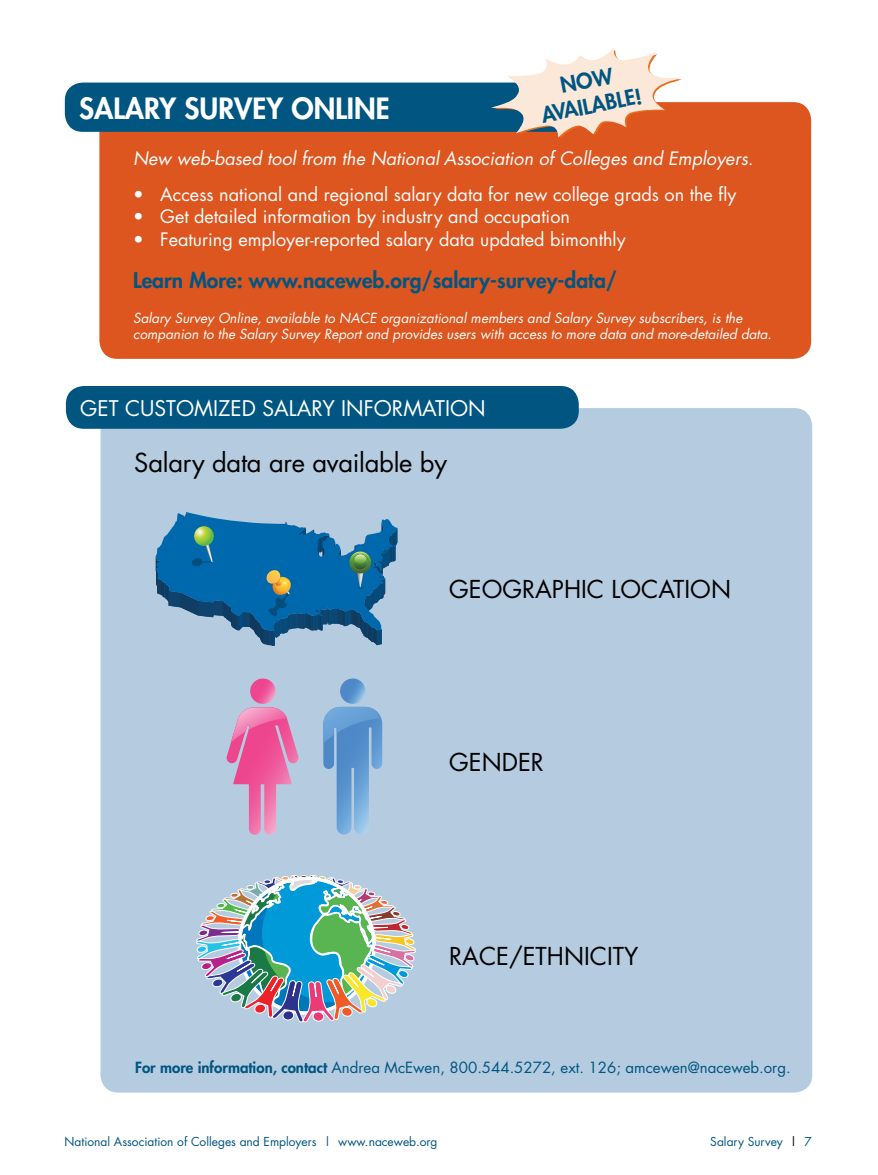
<style>
.page{position:relative;width:878px;height:1175px;background:#fff}
.page>*{position:absolute;margin:0;border:0;box-sizing:border-box;transform-origin:0 0}
.t1{font:800 28.5px "Futura";color:#fff}
.t2{font:25.5px "Futura";letter-spacing:-.01em;color:#000}
.t3{font:24px "Futura";color:#000}
.t4{font:800 21px/25.2px "Futura";color:#005581;text-align:center}
.t5{font:21px "Futura";color:#fff}
.t6{font:18px "Futura";color:#fff}
.t7{font:italic 18px "Futura";color:#fff}
.t8{font:15px "Futura";color:#005581}
.t9{font:italic 13.5px/16.2px "Futura";color:#fff}
.t10{font:12px "Futura";color:#005581}
.s1{font-weight:800}
.s2{color:#000}
</style>
<div class="page">
<div style="left:99px;top:102px;width:712px;height:257px;background:#dd551f;border-radius:18px"></div>
<div style="left:65px;top:83px;width:512px;height:49px;background:#005581;border-radius:18px"></div>
<svg style="left:484px;top:49px;width:204px;height:89px"></svg>
<div style="left:100px;top:408px;width:712px;height:684px;background:#b5cbdf;border-radius:18px"></div>
<div style="left:66px;top:386px;width:512px;height:43px;background:#005581;border-radius:18px"></div>
<svg style="left:156px;top:512px;width:241px;height:134px"></svg>
<svg style="left:250px;top:678px;width:25px;height:26px"></svg>
<svg style="left:340px;top:678px;width:25px;height:26px"></svg>
<svg style="left:226px;top:707px;width:73px;height:127px"></svg>
<svg style="left:323px;top:707px;width:59px;height:127px"></svg>
<svg style="left:196px;top:875px;width:219px;height:147px"></svg>
<h3 class="t4" style="left:534px;top:78px;width:103px;rotate:-11deg">NOW<br>AVAILABLE!</h3>
<h1 class="t1" style="left:79px;top:90px;width:312px">SALARY SURVEY ONLINE</h1>
<h3 class="t7" style="left:133px;top:145px;width:621px">New web-based tool from the National Association of Colleges and Employers.</h3>
<h3 class="t6" style="left:133px;top:181px;width:604px">• Access national and regional salary data for new college grads on the fly</h3>
<h3 class="t6" style="left:133px;top:204px;width:438px">• Get detailed information by industry and occupation</h3>
<h3 class="t6" style="left:133px;top:226px;width:494px">• Featuring employer-reported salary data updated bimonthly</h3>
<h3 class="t4" style="left:133px;top:267px;width:485px">Learn More: www.naceweb.org/salary-survey-data/</h3>
<p class="t9" style="left:133px;top:310px;width:640px">Salary Survey Online, available to NACE organizational members and Salary Survey subscribers, is the companion to the Salary Survey Report and provides users with access to more data and more-detailed data.</p>
<h3 class="t5" style="left:80px;top:394px;width:407px">GET CUSTOMIZED SALARY INFORMATION</h3>
<h2 class="t2" style="left:134px;top:445px;width:314px">Salary data are available by</h2>
<h3 class="t3" style="left:449px;top:572px;width:18px">geograp</h3>
<h3 class="t3" style="left:564px;top:572px;width:63px">hic location</h3>
<h3 class="t3" style="left:449px;top:746px;width:96px">gender</h3>
<h3 class="t3" style="left:449px;top:939px;width:16px">race</h3>
<h3 class="t3" style="left:509px;top:939px;width:68px">/ethnicity</h3>
<p class="t8" style="left:135px;top:1056px;width:657px"><span class="s1">For more information, contact</span> Andrea McEwen, 800.544.5272, ext. 126; amcewen@naceweb.org.</p>
<p class="t10" style="left:65px;top:1133px;width:374px">National Association of Colleges and Employers | www.naceweb.org</p>
<p class="t10" style="left:710px;top:1133px;width:103px">Salary Survey <span class="s2">|</span> 7</p>
</div>
